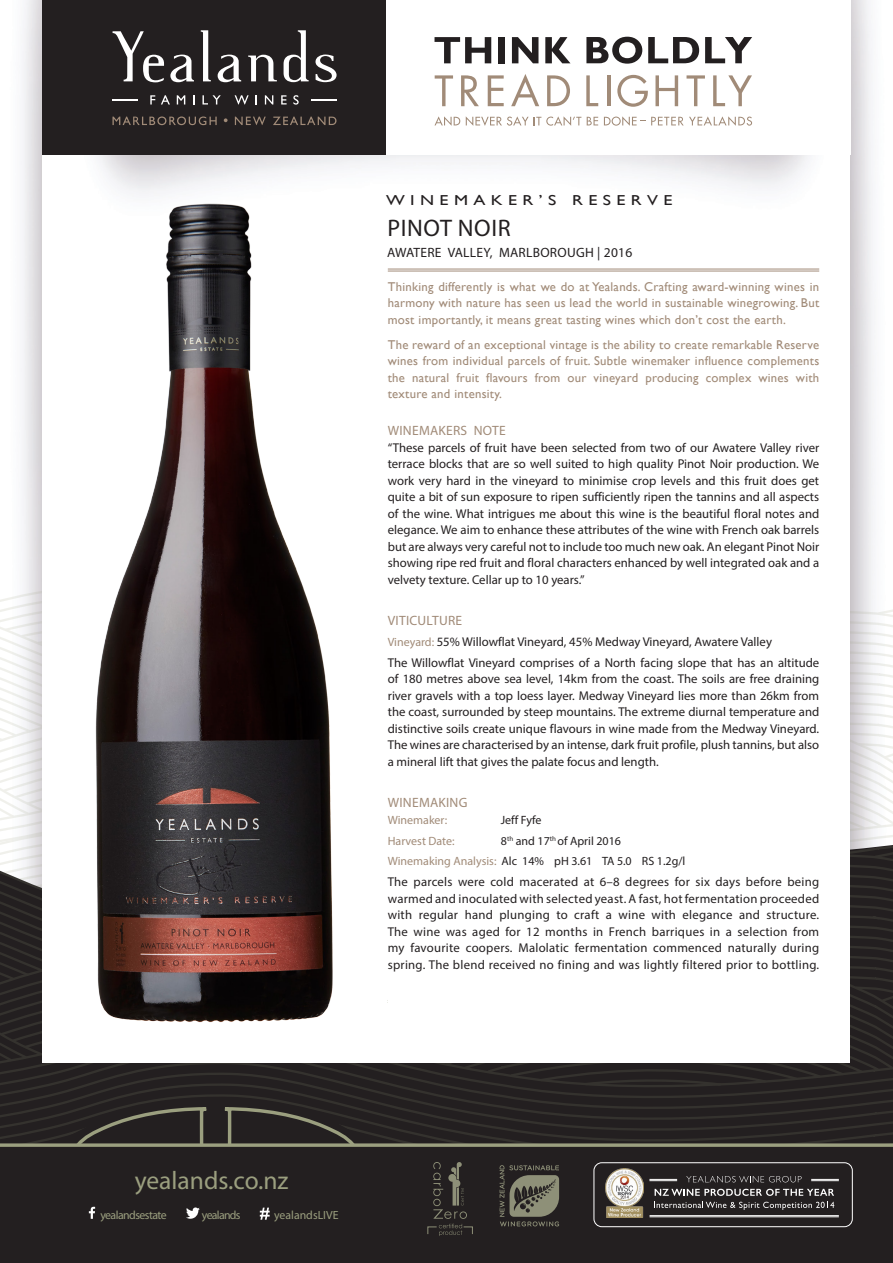
<style>
.page{position:relative;width:893px;height:1263px;background:#fff}
.page>*{position:absolute;margin:0;border:0;box-sizing:border-box;transform-origin:0 0}
.wed_addresses{font:25.5px "Myriad Pro";color:#9b9f7f}
.Heading{font:24px "Myriad Pro";letter-spacing:.025em;color:#231f20}
.t1{font:14.4px "Gill Sans";letter-spacing:.3em;color:#231f20;scale:1.25 1}
.Marlborough_year{font:13.5px "Myriad Pro";letter-spacing:.02em;color:#231f20}
.Body{font:13.5px "Myriad Pro";letter-spacing:.02em;color:#a18b78}
.Small_Heading{font:13.5px "Myriad Pro";letter-spacing:.02em;color:#a18b78}
.Body-2{font:12.75px/16.5px "Myriad Pro";color:#231f20;text-align:justify}
.Main_text{font:12.75px/16.5px "Gill Sans";letter-spacing:.02em;color:#a18b78;text-align:justify}
.Body-3{font:12px "Myriad Pro";color:#231f20}
.Body-4{font:12px "Myriad Pro";color:#a18b78}
.wed_addresses-2{font:11.85px "Myriad Pro";letter-spacing:-.045em;color:#9b9f7f}
.wed_addresses-3{font:11.85px "Myriad Pro";color:#9b9f7f}
.s1{font-size:12px;color:#a18b78}
.s2{color:#a18b78}
</style>
<div class="page">
<div style="left:0;top:1150px;width:893px;height:113px;background:#231f20"></div>
<svg style="left:0;top:1087px;width:893px;height:6px;background:#252222"></svg>
<svg style="left:0;top:1093px;width:893px;height:10px;background:#262322"></svg>
<svg style="left:0;top:569px;width:893px;height:518px"></svg>
<svg style="left:0;top:1103px;width:893px;height:47px;background:#292524"></svg>
<svg style="left:0;top:1143px;width:893px;height:4px;background:#8a8c71"></svg>
<div style="left:43px;top:0;width:807px;height:1063px;background:#fff"></div>
<img style="left:32px;top:0;width:850px;height:227px">
<div style="left:386px;top:0;width:464px;height:155px;background:#fff"></div>
<svg style="left:434px;top:116px;width:26px;height:10px"></svg>
<svg style="left:466px;top:116px;width:115px;height:10px"></svg>
<svg style="left:587px;top:117px;width:11px;height:8px"></svg>
<svg style="left:604px;top:116px;width:148px;height:10px"></svg>
<svg style="left:435px;top:75px;width:18px;height:31px"></svg>
<svg style="left:461px;top:75px;width:18px;height:31px"></svg>
<svg style="left:488px;top:75px;width:16px;height:31px"></svg>
<svg style="left:511px;top:74px;width:28px;height:32px"></svg>
<svg style="left:547px;top:75px;width:23px;height:31px"></svg>
<svg style="left:586px;top:75px;width:12px;height:31px"></svg>
<hr style="left:608px;top:75px;width:3px;height:31px;background:#a18b78">
<svg style="left:617px;top:75px;width:31px;height:32px"></svg>
<svg style="left:655px;top:75px;width:23px;height:31px"></svg>
<svg style="left:686px;top:75px;width:19px;height:31px"></svg>
<svg style="left:713px;top:75px;width:39px;height:31px"></svg>
<svg style="left:434px;top:37px;width:57px;height:26px"></svg>
<div style="left:498px;top:37px;width:7px;height:26px;background:#231f20"></div>
<svg style="left:512px;top:37px;width:26px;height:26px"></svg>
<svg style="left:545px;top:37px;width:25px;height:26px"></svg>
<svg style="left:586px;top:37px;width:56px;height:27px"></svg>
<svg style="left:648px;top:37px;width:51px;height:26px"></svg>
<svg style="left:705px;top:37px;width:47px;height:26px"></svg>
<div style="left:43px;top:0;width:343px;height:155px;background:#231f20"></div>
<svg style="left:113px;top:31px;width:51px;height:51px"></svg>
<svg style="left:248px;top:55px;width:29px;height:26px"></svg>
<svg style="left:284px;top:30px;width:25px;height:52px"></svg>
<svg style="left:315px;top:55px;width:22px;height:27px"></svg>
<svg style="left:201px;top:30px;width:10px;height:51px"></svg>
<svg style="left:170px;top:55px;width:24px;height:27px"></svg>
<svg style="left:218px;top:55px;width:23px;height:27px"></svg>
<svg style="left:150px;top:95px;width:5px;height:10px"></svg>
<svg style="left:161px;top:95px;width:9px;height:10px"></svg>
<svg style="left:177px;top:95px;width:8px;height:10px"></svg>
<svg style="left:193px;top:95px;width:2px;height:10px"></svg>
<svg style="left:202px;top:95px;width:19px;height:10px"></svg>
<svg style="left:235px;top:95px;width:14px;height:10px"></svg>
<svg style="left:255px;top:95px;width:2px;height:10px"></svg>
<svg style="left:265px;top:95px;width:8px;height:10px"></svg>
<svg style="left:281px;top:95px;width:6px;height:9px"></svg>
<svg style="left:293px;top:95px;width:6px;height:10px"></svg>
<svg style="left:311px;top:99px;width:26px;height:1px"></svg>
<svg style="left:112px;top:99px;width:26px;height:1px"></svg>
<svg style="left:112px;top:116px;width:105px;height:9px"></svg>
<svg style="left:235px;top:117px;width:31px;height:8px"></svg>
<svg style="left:273px;top:117px;width:63px;height:8px"></svg>
<svg style="left:224px;top:118px;width:4px;height:4px"></svg>
<div style="left:594px;top:1162px;width:259px;height:65px;border:1px solid #fff;border-radius:8px"></div>
<svg style="left:686px;top:1176px;width:116px;height:6px"></svg>
<svg style="left:655px;top:1189px;width:179px;height:7px"></svg>
<svg style="left:654px;top:1202px;width:180px;height:8px"></svg>
<hr style="left:649px;top:1215px;width:190px;height:1px;background:#fff">
<hr style="left:649px;top:1216px;width:190px;height:1px;background:#fff">
<svg style="left:649px;top:1179px;width:28px;height:2px"></svg>
<svg style="left:811px;top:1179px;width:28px;height:2px"></svg>
<img style="left:605px;top:1169px;width:38px;height:48px">
<svg style="left:500px;top:1165px;width:59px;height:61px;background:#57564b"></svg>
<svg style="left:427px;top:1162px;width:46px;height:74px;background:#33302d"></svg>
<svg style="left:186px;top:1207px;width:14px;height:12px"></svg>
<svg style="left:89px;top:1207px;width:6px;height:12px"></svg>
<svg style="left:260px;top:1207px;width:10px;height:13px"></svg>
<hr style="left:388px;top:269px;width:431px;height:1px;background:#a18b78">
<hr style="left:388px;top:271px;width:431px;height:1px;background:#a18b78">
<img style="left:57px;top:189px;width:318px;height:834px">
<p class="t1" style="left:386px;top:192px;width:231px">WINEMAKER’S RESERVE</p>
<p class="Heading" style="left:388px;top:213px;width:125px">PINOT NOIR</p>
<p class="Marlborough_year" style="left:387px;top:244px;width:247px">AWATERE VALLEY, MARLBOROUGH | 2016</p>
<p class="Main_text" style="left:388px;top:278px;width:433px">Thinking differently is what we do at Yealands. Crafting award-winning wines in harmony with nature has seen us lead the world in sustainable winegrowing. But most importantly, it means great tasting wines which don’t cost the earth.</p>
<p class="Main_text" style="left:388px;top:336px;width:433px">The reward of an exceptional vintage is the ability to create remarkable Reserve wines from individual parcels of fruit. Subtle winemaker influence complements the natural fruit flavours from our vineyard producing complex wines with texture and intensity.</p>
<p class="Small_Heading" style="left:388px;top:422px;width:120px">WINEMAKERS NOTE</p>
<p class="Body-2" style="left:388px;top:439px;width:433px">“These parcels of fruit have been selected from two of our Awatere Valley river terrace blocks that are so well suited to high quality Pinot Noir production. We work very hard in the vineyard to minimise crop levels and this fruit does get quite a bit of sun exposure to ripen sufficiently ripen the tannins and all aspects of the wine. What intrigues me about this wine is the beautiful floral notes and elegance. We aim to enhance these attributes of the wine with French oak barrels but are always very careful not to include too much new oak. An elegant Pinot Noir showing ripe red fruit and floral characters enhanced by well integrated oak and a velvety texture. Cellar up to 10 years.”</p>
<p class="Body" style="left:388px;top:612px;width:76px">VITICULTURE</p>
<p class="Body-2" style="left:388px;top:633px;width:386px"><span class="s1">Vineyard:</span> 55% Willowflat Vineyard, 45% Medway Vineyard, Awatere Valley</p>
<p class="Body-2" style="left:388px;top:654px;width:433px">The Willowflat Vineyard comprises of a North facing slope that has an altitude of 180 metres above sea level, 14km from the coast. The soils are free draining river gravels with a top loess layer. Medway Vineyard lies more than 26km from the coast, surrounded by steep mountains. The extreme diurnal temperature and distinctive soils create unique flavours in wine made from the Medway Vineyard.<br>The wines are characterised by an intense, dark fruit profile, plush tannins, but also a mineral lift that gives the palate focus and length.</p>
<p class="Body" style="left:388px;top:794px;width:81px">WINEMAKING</p>
<p class="Body-4" style="left:388px;top:812px;width:61px">Winemaker:</p>
<p class="Body-3" style="left:501px;top:812px;width:42px">Jeff Fyfe</p>
<p class="Body-4" style="left:388px;top:833px;width:68px">Harvest Date:</p>
<p class="Body-3" style="left:501px;top:833px;width:122px">8<sup>th</sup> and 17<sup>th</sup> of April 2016</p>
<p class="Body-3" style="left:388px;top:854px;width:299px"><span class="s2">Winemaking Analysis:</span> Alc 14% pH 3.61 TA 5.0 RS 1.2g/l</p>
<p class="Body-2" style="left:388px;top:873px;width:433px">The parcels were cold macerated at 6–8 degrees for six days before being warmed and inoculated with selected yeast. A fast, hot fermentation proceeded with regular hand plunging to craft a wine with elegance and structure.<br>The wine was aged for 12 months in French barriques in a selection from my favourite coopers. Malolatic fermentation commenced naturally during spring. The blend received no fining and was lightly filtered prior to bottling.</p>
<p class="wed_addresses" style="left:135px;top:1165px;width:155px">yealands.co.nz</p>
<p class="wed_addresses-2" style="left:100px;top:1207px;width:68px">yealandsestate</p>
<p class="wed_addresses-2" style="left:202px;top:1207px;width:40px">yealands</p>
<p class="wed_addresses-3" style="left:274px;top:1208px;width:66px">yealandsLIVE</p>
</div>
